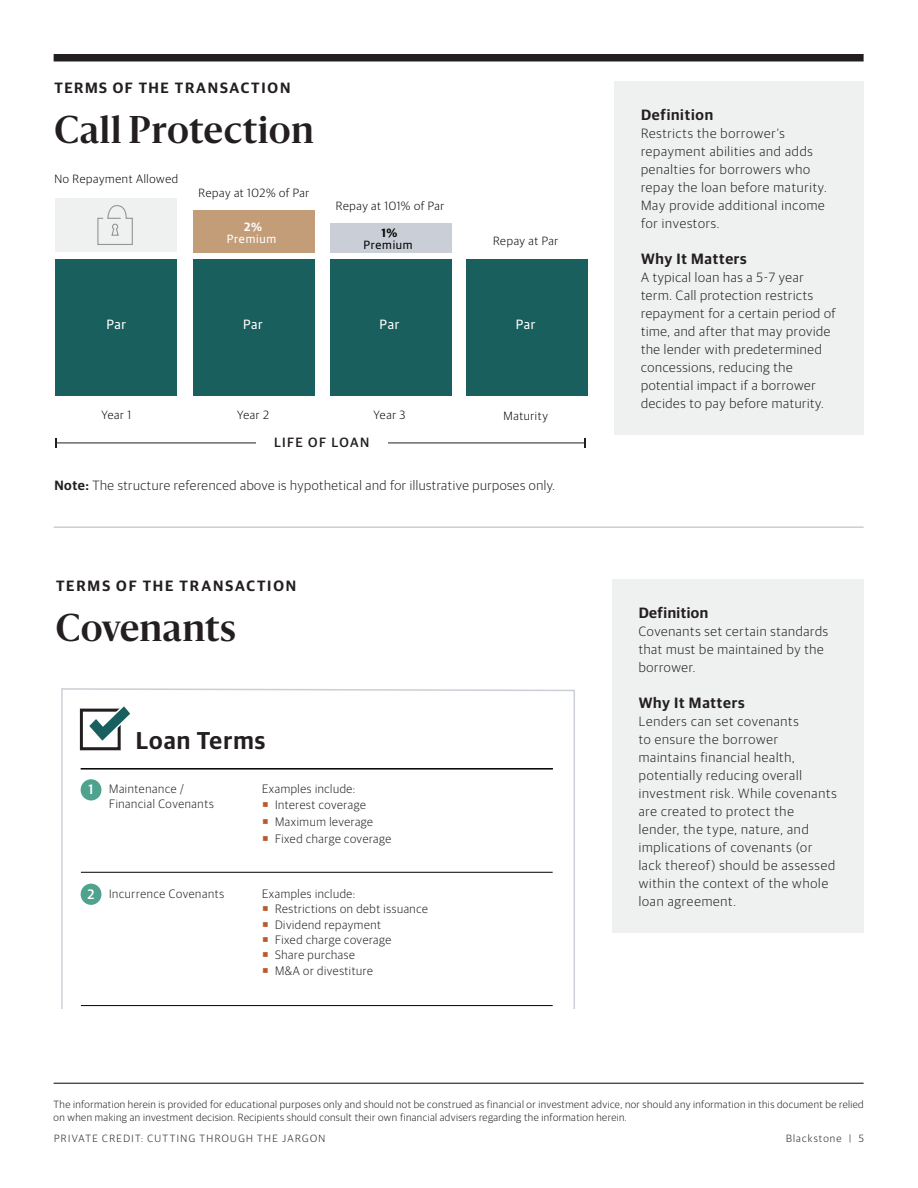
<style>
.page{position:relative;width:918px;height:1188px;background:#fff}
.page>*{position:absolute;margin:0;border:0;box-sizing:border-box;transform-origin:0 0}
.t1{font:600 36px "Sanomat";letter-spacing:.025em;color:#231f20}
.t2{font:600 24.45px "Guardian Sans";letter-spacing:.045em;color:#231f20}
.t3{font:600 15px "Guardian Sans";letter-spacing:.06em;color:#231f20}
.t4{font:600 15px "Guardian Sans";letter-spacing:.115em;color:#231f20}
.t5{font:600 15px "Guardian Sans";letter-spacing:.125em;color:#231f20}
.t6{font:600 15px "Guardian Sans";letter-spacing:.03em;color:#231f20}
.t7{font:500 13.8px "Guardian Sans";color:#fff}
.t8{font:300 13.5px/18px "Guardian Sans";letter-spacing:.055em;color:#231f20}
.t9{font:13.5px "Guardian Sans";letter-spacing:.05em;color:#fff}
.t10{font:500 13.5px "Guardian Sans";letter-spacing:.1em;color:#231f20}
.t11{font:300 12.3px/15.3px "Guardian Sans";letter-spacing:.05em;color:#231f20}
.t12{font:300 12px "Guardian Sans";letter-spacing:.05em;color:#040503}
.t13{font:12px "Guardian Sans";letter-spacing:.055em;color:#fff}
.t14{font:12px "Guardian Sans";letter-spacing:.055em;color:#040503}
.t15{font:600 12px "Guardian Sans";color:#fff}
.t16{font:600 12px "Guardian Sans";color:#040503}
.t17{font:300 10.5px/13.5px "Guardian Sans";letter-spacing:.04em;color:#231f20}
.t18{font:300 10.5px "Guardian Sans";letter-spacing:.13em;color:#231f20}
.t19{font:300 10.5px "Guardian Sans";letter-spacing:.115em;color:#231f20}
.s1{font-weight:600}
.s2{color:#b85b2a}
.s3{font-weight:500;font-size:13.8px;color:#fff}
</style>
<div class="page">
<hr style="left:54px;top:1083px;width:810px;height:1px;background:#231f20">
<div style="left:54px;top:54px;width:810px;height:8px;background:#231f20"></div>
<hr style="left:54px;top:527px;width:810px;height:1px;background:#bcbdc0">
<div style="left:614px;top:81px;width:250px;height:354px;background:#eff0f0"></div>
<div style="left:193px;top:259px;width:122px;height:137px;background:#185f5d"></div>
<div style="left:193px;top:211px;width:122px;height:42px;background:#c39d78"></div>
<div style="left:330px;top:259px;width:121px;height:137px;background:#185f5d"></div>
<div style="left:330px;top:224px;width:121px;height:29px;background:#caced6"></div>
<div style="left:466px;top:259px;width:122px;height:137px;background:#185f5d"></div>
<div style="left:56px;top:259px;width:121px;height:137px;background:#185f5d"></div>
<div style="left:56px;top:198px;width:121px;height:54px;background:#eff0f0"></div>
<svg style="left:97px;top:205px;width:36px;height:40px"></svg>
<hr style="left:56px;top:443px;width:529px;height:1px;background:#231f20">
<svg style="left:55px;top:438px;width:2px;height:10px"></svg>
<svg style="left:584px;top:438px;width:2px;height:10px"></svg>
<div style="left:257px;top:434px;width:131px;height:15px;background:#fff"></div>
<div style="left:612px;top:579px;width:252px;height:354px;background:#eff0f0"></div>
<svg style="left:61px;top:689px;width:514px;height:319px"></svg>
<div style="left:81px;top:884px;width:20px;height:21px;background:#4fa28e;border-radius:50%"></div>
<div style="left:81px;top:779px;width:20px;height:21px;background:#4fa28e;border-radius:50%"></div>
<p class="t4" style="left:54px;top:77px;width:237px">TERMS OF THE TRANSACTION</p>
<h1 class="t1" style="left:54px;top:103px;width:261px">Call Protection</h1>
<p class="t12" style="left:54px;top:171px;width:125px">No Repayment Allowed</p>
<p class="t12" style="left:199px;top:184px;width:112px">Repay at 102% of Par</p>
<p class="t15" style="left:244px;top:218px;width:19px">2%</p>
<p class="t13" style="left:227px;top:230px;width:51px">Premium</p>
<p class="t12" style="left:336px;top:198px;width:110px">Repay at 101% of Par</p>
<p class="t16" style="left:382px;top:224px;width:17px">1%</p>
<p class="t14" style="left:364px;top:236px;width:51px">Premium</p>
<p class="t12" style="left:493px;top:233px;width:67px">Repay at Par</p>
<p class="t9" style="left:106px;top:315px;width:21px">Par</p>
<p class="t9" style="left:243px;top:315px;width:21px">Par</p>
<p class="t9" style="left:380px;top:315px;width:21px">Par</p>
<p class="t9" style="left:516px;top:315px;width:21px">Par</p>
<p class="t12" style="left:237px;top:407px;width:33px">Year 2</p>
<p class="t12" style="left:374px;top:407px;width:33px">Year 3</p>
<p class="t12" style="left:101px;top:407px;width:31px">Year 1</p>
<p class="t12" style="left:503px;top:408px;width:46px">Maturity</p>
<p class="t10" style="left:274px;top:433px;width:97px">LIFE OF LOAN</p>
<p class="t8" style="left:54px;top:476px;width:502px"><span class="s1">Note:</span> The structure referenced above is hypothetical and for illustrative purposes only.</p>
<p class="t5" style="left:56px;top:574px;width:242px">TERMS OF THE TRANSACTION</p>
<h1 class="t1" style="left:56px;top:600px;width:181px">Covenants</h1>
<h2 class="t2" style="left:136px;top:722px;width:131px">Loan Terms</h2>
<p class="t7" style="left:89px;top:779px;width:6px">1</p>
<p class="t11" style="left:262px;top:780px;width:95px">Examples include:</p>
<p class="t11" style="left:262px;top:797px;width:105px"><span class="s2">○</span> Interest coverage</p>
<p class="t11" style="left:262px;top:813px;width:113px"><span class="s2">○</span> Maximum leverage</p>
<p class="t11" style="left:262px;top:830px;width:131px"><span class="s2">○</span> Fixed charge coverage</p>
<p class="t11" style="left:109px;top:780px;width:106px">Maintenance /<br>Financial Covenants</p>
<p class="t11" style="left:87px;top:885px;width:138px"><span class="s3">2</span> Incurrence Covenants</p>
<p class="t11" style="left:262px;top:885px;width:95px">Examples include:</p>
<p class="t11" style="left:262px;top:901px;width:167px"><span class="s2">○</span> Restrictions on debt issuance</p>
<p class="t11" style="left:262px;top:916px;width:120px"><span class="s2">○</span> Dividend repayment</p>
<p class="t11" style="left:262px;top:931px;width:131px"><span class="s2">○</span> Fixed charge coverage</p>
<p class="t11" style="left:262px;top:947px;width:94px"><span class="s2">○</span> Share purchase</p>
<p class="t11" style="left:262px;top:962px;width:112px"><span class="s2">○</span> M&amp;A or divestiture</p>
<p class="t3" style="left:641px;top:104px;width:74px">Definition</p>
<p class="t8" style="left:641px;top:123px;width:187px">Restricts the borrower’s repayment abilities and adds penalties for borrowers who repay the loan before maturity.<br>May provide additional income for investors.</p>
<p class="t3" style="left:641px;top:248px;width:107px">Why It Matters</p>
<p class="t8" style="left:641px;top:267px;width:196px">A typical loan has a 5-7 year term. Call protection restricts repayment for a certain period of time, and after that may provide the lender with predetermined concessions, reducing the potential impact if a borrower decides to pay before maturity.</p>
<p class="t6" style="left:639px;top:601px;width:71px">Definition</p>
<p class="t8" style="left:639px;top:621px;width:191px">Covenants set certain standards that must be maintained by the borrower.</p>
<p class="t3" style="left:639px;top:691px;width:107px">Why It Matters</p>
<p class="t8" style="left:639px;top:711px;width:199px">Lenders can set covenants<br>to ensure the borrower maintains financial health, potentially reducing overall investment risk. While covenants are created to protect the lender, the type, nature, and implications of covenants (or lack thereof) should be assessed within the context of the whole loan agreement.</p>
<p class="t17" style="left:54px;top:1097px;width:812px">The information herein is provided for educational purposes only and should not be construed as financial or investment advice, nor should any information in this document be relied on when making an investment decision. Recipients should consult their own financial advisers regarding the information herein.</p>
<p class="t18" style="left:54px;top:1131px;width:273px">PRIVATE CREDIT: CUTTING THROUGH THE JARGON</p>
<p class="t19" style="left:786px;top:1131px;width:79px">Blackstone | 5</p>
</div>
